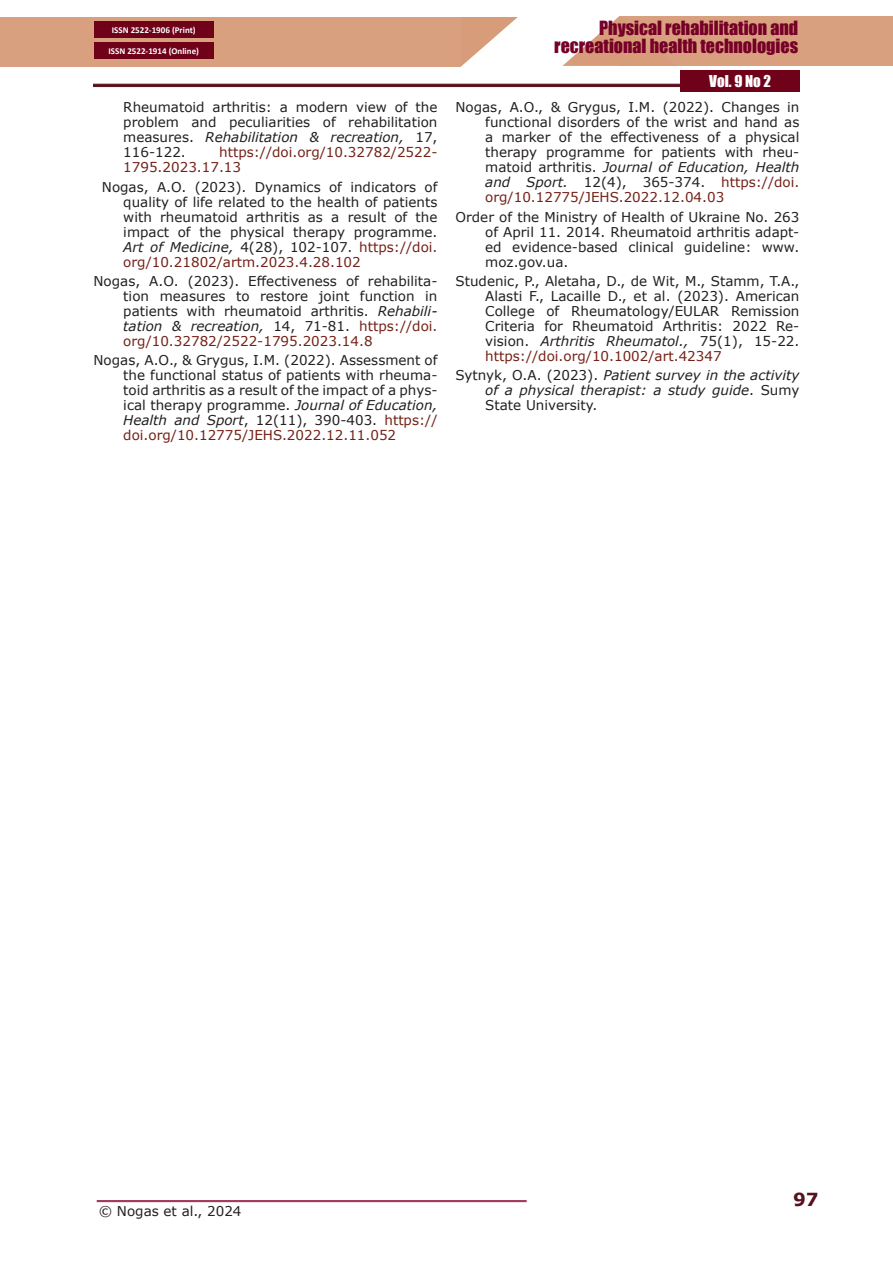
<style>
.page{position:relative;width:893px;height:1263px;background:#fff}
.page>*{position:absolute;margin:0;border:0;box-sizing:border-box;transform-origin:0 0}
.t1{font:18px/18px "Impact";color:#760027;text-align:right}
.t2{font:700 18px "Verdana";color:#57121e}
.t3{font:15px "Impact";color:#fff}
.Обычный{font:13.5px/15px "Verdana";color:#231f20;text-align:justify}
.Обычный__Интернет{font:13.5px/15px "Verdana";color:#231f20;text-align:justify}
.Обычный-2{font:italic 13.5px/15px "Verdana";color:#231f20;text-align:justify}
.Обычный-3{font:13.5px/15px "Verdana";color:#732117}
.t4{font:700 9px "Calibri";color:#fff}
.s1{font-style:italic}
.s2{color:#732117}
.s3{font-style:normal}
</style>
<div class="page">
<div style="left:620px;top:16px;width:273px;height:50px;background:#d9a07f"></div>
<svg style="left:461px;top:17px;width:57px;height:50px"></svg>
<div style="left:93px;top:84px;width:707px;height:3px;background:#57121e;border:1px solid #57121e"></div>
<div style="left:0;top:17px;width:461px;height:50px;background:#d9a07f"></div>
<div style="left:680px;top:70px;width:120px;height:22px;background:#6f0119"></div>
<svg style="left:562px;top:16px;width:58px;height:50px"></svg>
<hr style="left:97px;top:1200px;width:430px;height:1px;background:#941f44">
<hr style="left:97px;top:1201px;width:430px;height:1px;background:#941f44">
<div style="left:94px;top:21px;width:120px;height:17px;background:#6f0119"></div>
<div style="left:94px;top:42px;width:120px;height:17px;background:#6f0119"></div>
<p class="t4" style="left:112px;top:23px;width:85px">ISSN 2522-1906 (Print)</p>
<p class="t4" style="left:109px;top:44px;width:92px">ISSN 2522-1914 (Online)</p>
<p class="Обычный" style="left:123px;top:100px;width:316px">Rheumatoid arthritis: a modern view of the problem and peculiarities of rehabilitation measures. <span class="s1">Rehabilitation &amp; recreation,</span> 17, 116-122.</p>
<p class="Обычный-3" style="left:123px;top:145px;width:316px;text-indent:96px">https://doi.org/10.32782/2522-<br>1795.2023.17.13</p>
<p class="Обычный" style="left:123px;top:179px;width:316px;text-indent:-21px">Nogas, A.O. (2023). Dynamics of indicators of quality of life related to the health of patients with rheumatoid arthritis as a result of the impact of the physical therapy programme.<br><span class="s1">Art of Medicine,</span> 4(28), 102-107. <span class="s2">https://doi. org/10.21802/artm.2023.4.28.102</span></p>
<p class="Обычный" style="left:123px;top:273px;width:316px;text-indent:-30px">Nogas, A.O. (2023). Effectiveness of rehabilita&shy;tion measures to restore joint function in patients with rheumatoid arthritis. <span class="s1">Rehabili&shy;tation &amp; recreation,</span> 14, 71-81. <span class="s2">https://doi. org/10.32782/2522-1795.2023.14.8</span></p>
<p class="Обычный" style="left:123px;top:353px;width:316px;text-indent:-30px">Nogas, A.O., &amp; Grygus, I.M. (2022). Assessment of the functional status of patients with rheuma&shy;toid arthritis as a result of the impact of a phys&shy;ical therapy programme. <span class="s1">Journal of Education, Health and Sport</span>, 12(11), 390-403. <span class="s2">https:// doi.org/10.12775/JEHS.2022.12.11.052</span></p>
<h1 class="t1" style="left:554px;top:18px;width:245px">Physical rehabilitation and recreational health technologies</h1>
<p class="t3" style="left:709px;top:69px;width:63px">Vol. 9 No 2</p>
<p class="Обычный" style="left:485px;top:100px;width:316px;text-indent:-30px">Nogas, A.O., &amp; Grygus, I.M. (2022). Changes in functional disorders of the wrist and hand as a marker of the effectiveness of a physical therapy programme for patients with rheu&shy;matoid arthritis. <span class="s1">Journal of Education, Health and Sport.</span> 12(4), 365-374. <span class="s2">https://doi. org/10.12775/JEHS.2022.12.04.03</span></p>
<p class="Обычный__Интернет" style="left:485px;top:209px;width:316px;text-indent:-30px">Order of the Ministry of Health of Ukraine No. 263 of April 11. 2014. Rheumatoid arthritis adapt&shy;ed evidence-based clinical guideline: www. moz.gov.ua.</p>
<p class="Обычный" style="left:485px;top:273px;width:316px;text-indent:-30px">Studenic, P., Aletaha, D., de Wit, M., Stamm, T.A., Alasti F., Lacaille D., et al. (2023). American College of Rheumatology/EULAR Remission Criteria for Rheumatoid Arthritis: 2022 Re&shy;vision. <span class="s1">Arthritis Rheumatol.,</span> 75(1), 15-22. <span class="s2">https://doi.org/10.1002/art.42347</span></p>
<p class="Обычный-2" style="left:485px;top:368px;width:316px;text-indent:-30px"><span class="s3">Sytnyk, O.A. (2023).</span> Patient survey in the activity of a physical therapist: a study guide<span class="s3">. Sumy State University.</span></p>
<p class="Обычный" style="left:99px;top:1203px;width:144px">© Nogas et al., 2024</p>
<h1 class="t2" style="left:793px;top:1187px;width:27px">97</h1>
</div>
